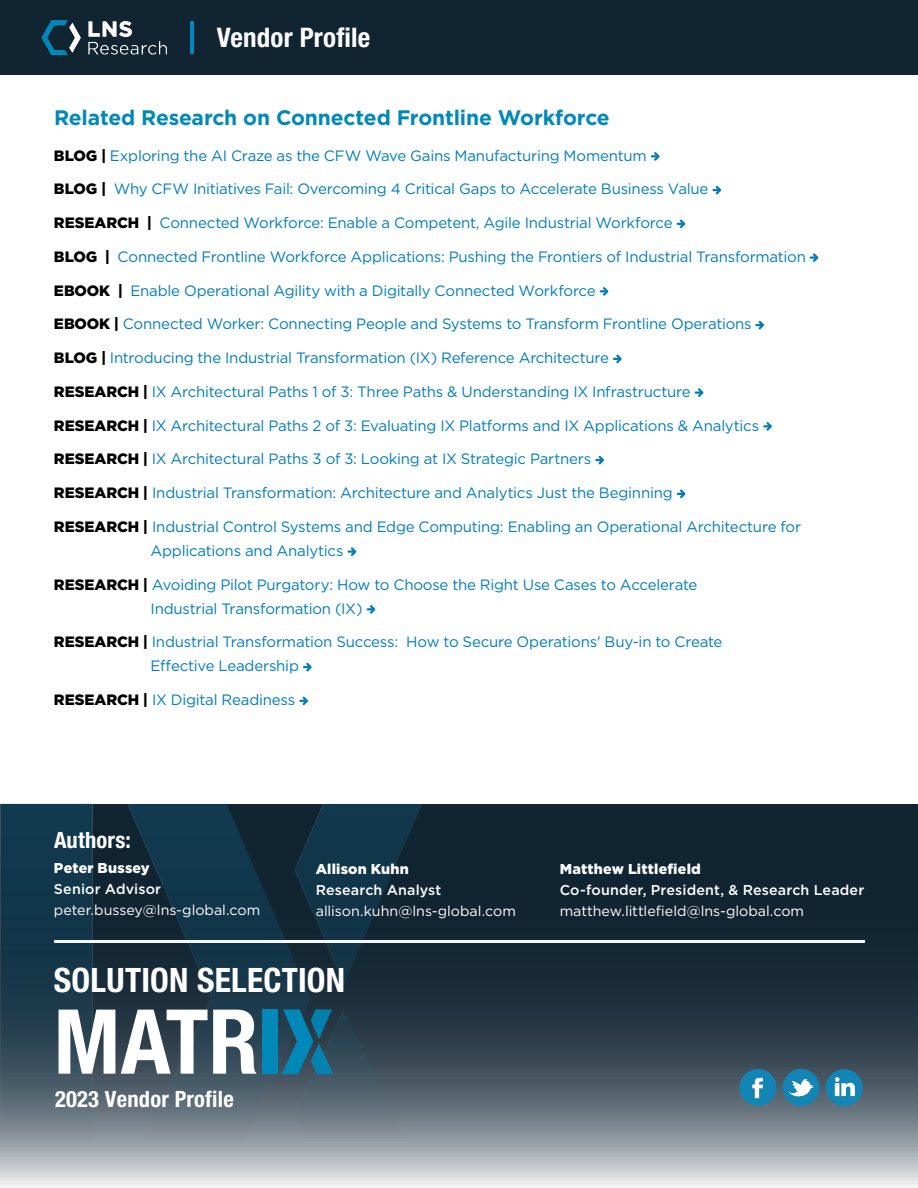
<style>
.page{position:relative;width:918px;height:1188px;background:#fff}
.page>*{position:absolute;margin:0;border:0;box-sizing:border-box;transform-origin:0 0}
.t1{font:700 condensed 89.7px "Helvetica Neue LT Std";color:#fff}
.t2{font:700 condensed 33.6px "Helvetica Neue LT Std";letter-spacing:.005em;color:#fff}
.t3{font:700 condensed 27px "Helvetica Neue LT Std";letter-spacing:.01em;color:#fff}
.t4{font:700 condensed 22.5px "Helvetica Neue LT Std";letter-spacing:.01em;color:#fff}
.t5{font:700 21px "Gotham";letter-spacing:-.01em;color:#0088b9}
.t6{font:15px/24px "Gotham";letter-spacing:-.015em;color:#007dbb}
.t7{font:14.25px "Gotham";color:#fff}
.t8{font:500 14.25px "Gotham";letter-spacing:.01em;color:#fff}
.t9{font:900 14.25px "Gotham";letter-spacing:.015em;color:#fff}
.s1{font-weight:900;color:#000}
</style>
<div class="page">
<div style="left:0;top:0;width:918px;height:75px;background:#112432"></div>
<hr style="left:190px;top:21px;width:3px;height:33px;background:#0088b9">
<img style="left:41px;top:20px;width:126px;height:36px">
<svg style="left:433px;top:804px;width:485px;height:383px;background:#3c4b57"></svg>
<svg style="left:0;top:803px;width:433px;height:384px;background:#334b5a"></svg>
<div style="left:739px;top:1069px;width:37px;height:37px;background:#1385b4;border-radius:50%"></div>
<svg style="left:752px;top:1078px;width:11px;height:20px"></svg>
<div style="left:783px;top:1069px;width:37px;height:37px;background:#1385b4;border-radius:50%"></div>
<svg style="left:788px;top:1078px;width:26px;height:19px"></svg>
<div style="left:826px;top:1069px;width:37px;height:37px;background:#1385b4;border-radius:50%"></div>
<svg style="left:835px;top:1077px;width:20px;height:19px"></svg>
<div style="left:262px;top:1009px;width:15px;height:65px;background:#0088b9"></div>
<svg style="left:282px;top:1009px;width:150px;height:178px;background:#667a86"></svg>
<hr style="left:54px;top:941px;width:810px;height:2px;background:#f5f6f7">
<svg style="left:652px;top:152px;width:8px;height:9px"></svg>
<svg style="left:714px;top:185px;width:8px;height:10px"></svg>
<svg style="left:678px;top:219px;width:8px;height:10px"></svg>
<svg style="left:811px;top:253px;width:8px;height:9px"></svg>
<svg style="left:601px;top:287px;width:8px;height:9px"></svg>
<svg style="left:756px;top:320px;width:8px;height:10px"></svg>
<svg style="left:614px;top:354px;width:8px;height:10px"></svg>
<svg style="left:696px;top:388px;width:8px;height:9px"></svg>
<svg style="left:764px;top:422px;width:8px;height:9px"></svg>
<svg style="left:596px;top:455px;width:8px;height:10px"></svg>
<svg style="left:678px;top:489px;width:8px;height:10px"></svg>
<svg style="left:349px;top:547px;width:8px;height:9px"></svg>
<svg style="left:368px;top:605px;width:8px;height:9px"></svg>
<svg style="left:304px;top:662px;width:8px;height:10px"></svg>
<svg style="left:300px;top:696px;width:8px;height:10px"></svg>
<h3 class="t3" style="left:217px;top:21px;width:155px">Vendor Profile</h3>
<h3 class="t5" style="left:54px;top:103px;width:557px">Related Research on Connected Frontline Workforce</h3>
<p class="t6" style="left:54px;top:143px;width:594px"><span class="s1">BLOG |</span> Exploring the AI Craze as the CFW Wave Gains Manufacturing Momentum</p>
<p class="t6" style="left:54px;top:177px;width:656px"><span class="s1">BLOG |</span> Why CFW Initiatives Fail: Overcoming 4 Critical Gaps to Accelerate Business Value</p>
<p class="t6" style="left:54px;top:211px;width:620px"><span class="s1">RESEARCH |</span> Connected Workforce: Enable a Competent, Agile Industrial Workforce</p>
<p class="t6" style="left:54px;top:244px;width:754px"><span class="s1">BLOG |</span> Connected Frontline Workforce Applications: Pushing the Frontiers of Industrial Transformation</p>
<p class="t6" style="left:54px;top:278px;width:543px"><span class="s1">EBOOK |</span> Enable Operational Agility with a Digitally Connected Workforce</p>
<p class="t6" style="left:54px;top:312px;width:699px"><span class="s1">EBOOK |</span> Connected Worker: Connecting People and Systems to Transform Frontline Operations</p>
<p class="t6" style="left:54px;top:346px;width:557px"><span class="s1">BLOG |</span> Introducing the Industrial Transformation (IX) Reference Architecture</p>
<p class="t6" style="left:54px;top:379px;width:638px"><span class="s1">RESEARCH |</span> IX Architectural Paths 1 of 3: Three Paths &amp; Understanding IX Infrastructure</p>
<p class="t6" style="left:54px;top:413px;width:707px"><span class="s1">RESEARCH |</span> IX Architectural Paths 2 of 3: Evaluating IX Platforms and IX Applications &amp; Analytics</p>
<p class="t6" style="left:54px;top:447px;width:539px"><span class="s1">RESEARCH |</span> IX Architectural Paths 3 of 3: Looking at IX Strategic Partners</p>
<p class="t6" style="left:54px;top:481px;width:620px"><span class="s1">RESEARCH |</span> Industrial Transformation: Architecture and Analytics Just the Beginning</p>
<p class="t6" style="left:150px;top:514px;width:652px;text-indent:-97px"><span class="s1">RESEARCH |</span> Industrial Control Systems and Edge Computing: Enabling an Operational Architecture for<br>Applications and Analytics</p>
<p class="t6" style="left:150px;top:572px;width:548px;text-indent:-97px"><span class="s1">RESEARCH |</span> Avoiding Pilot Purgatory: How to Choose the Right Use Cases to Accelerate<br>Industrial Transformation (IX)</p>
<p class="t6" style="left:150px;top:630px;width:574px;text-indent:-97px"><span class="s1">RESEARCH |</span> Industrial Transformation Success: How to Secure Operations' Buy-in to Create<br>Effective Leadership</p>
<p class="t6" style="left:54px;top:688px;width:243px"><span class="s1">RESEARCH |</span> IX Digital Readiness</p>
<h3 class="t4" style="left:54px;top:827px;width:78px">Authors:</h3>
<p class="t9" style="left:54px;top:858px;width:97px">Peter Bussey</p>
<p class="t8" style="left:54px;top:880px;width:109px">Senior Advisor</p>
<p class="t7" style="left:54px;top:901px;width:208px">peter.bussey@lns-global.com</p>
<p class="t9" style="left:316px;top:859px;width:95px">Allison Kuhn</p>
<p class="t8" style="left:316px;top:881px;width:127px">Research Analyst</p>
<p class="t7" style="left:316px;top:902px;width:202px">allison.kuhn@lns-global.com</p>
<h2 class="t2" style="left:54px;top:960px;width:293px">SOLUTION SELECTION</h2>
<h1 class="t1" style="left:54px;top:987px;width:206px">MATR</h1>
<h3 class="t4" style="left:55px;top:1085px;width:180px">2023 Vendor Profile</h3>
<p class="t9" style="left:560px;top:860px;width:143px">Matthew Littlefield</p>
<p class="t8" style="left:560px;top:881px;width:306px">Co-founder, President, &amp; Research Leader</p>
<p class="t7" style="left:560px;top:902px;width:246px">matthew.littlefield@lns-global.com</p>
</div>
